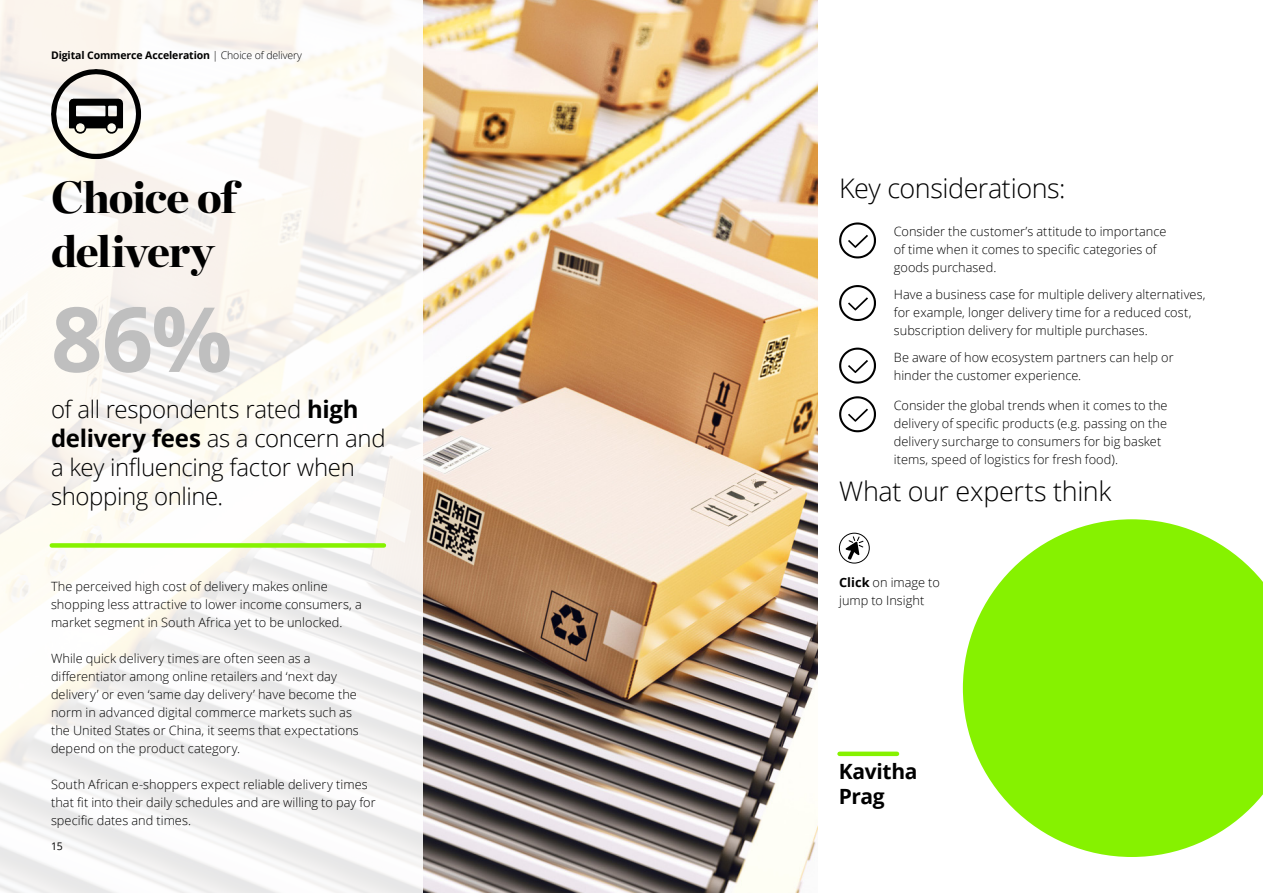
<style>
.page{position:relative;width:1263px;height:893px;background:#fff}
.page>*{position:absolute;margin:0;border:0;box-sizing:border-box;transform-origin:0 0}
.t1{font:700 90px "Open Sans";color:#bfbfbf}
.t2{font:900 45px/54px "Chronicle Display";letter-spacing:-.03em;color:#000}
.t3{font:300 27px "Open Sans";letter-spacing:-.015em;color:#000}
.t4{font:300 24px/28.8px "Open Sans";letter-spacing:-.015em;color:#000}
.t5{font:700 21px/25.2px "Open Sans";letter-spacing:-.015em;color:#000}
.t6{font:300 12.75px/18px "Open Sans";letter-spacing:.005em;color:#000}
.t7{font:700 10.5px "Open Sans";letter-spacing:-.01em;color:#000}
.t8{font:10.5px "Open Sans";color:#000}
.s1{font-weight:300}
.s2{font-weight:700}
</style>
<div class="page">
<img style="left:423px;top:0;width:395px;height:893px">
<svg style="left:0;top:0;width:423px;height:893px"></svg>
<div style="left:52px;top:543px;width:332px;height:5px;background:#86f200"></div>
<svg style="left:839px;top:222px;width:37px;height:36px"></svg>
<svg style="left:839px;top:285px;width:37px;height:36px"></svg>
<svg style="left:839px;top:348px;width:37px;height:36px"></svg>
<svg style="left:51px;top:69px;width:90px;height:90px"></svg>
<hr style="left:839px;top:752px;width:58px;height:4px;background:#86f200">
<svg style="left:963px;top:519px;width:300px;height:338px;fill:#86f200"></svg>
<svg style="left:845px;top:535px;width:19px;height:25px"></svg>
<div style="left:839px;top:533px;width:30px;height:30px;border:1px solid #000;border-radius:50%"></div>
<svg style="left:839px;top:396px;width:37px;height:36px"></svg>
<p class="t7" style="left:51px;top:48px;width:252px">Digital Commerce Acceleration <span class="s1">| Choice of delivery</span></p>
<h2 class="t2" style="left:51px;top:167px;width:188px">Choice of delivery</h2>
<h1 class="t1" style="left:51px;top:276px;width:183px">86%</h1>
<h3 class="t4" style="left:51px;top:395px;width:336px">of all respondents rated <span class="s2">high delivery fees</span> as a concern and a key influencing factor when shopping online.</h3>
<p class="t6" style="left:51px;top:577px;width:312px">The perceived high cost of delivery makes online shopping less attractive to lower income consumers, a market segment in South Africa yet to be unlocked.</p>
<p class="t6" style="left:51px;top:649px;width:309px">While quick delivery times are often seen as a differentiator among online retailers and ‘next day delivery’ or even ‘same day delivery’ have become the norm in advanced digital commerce markets such as the United States or China, it seems that expectations depend on the product category.</p>
<p class="t6" style="left:51px;top:775px;width:326px">South African e-shoppers expect reliable delivery times that fit into their daily schedules and are willing to pay for specific dates and times.</p>
<p class="t8" style="left:51px;top:839px;width:13px">15</p>
<h3 class="t3" style="left:839px;top:169px;width:228px">Key considerations:</h3>
<p class="t6" style="left:894px;top:222px;width:274px">Consider the customer’s attitude to importance of time when it comes to specific categories of goods purchased.</p>
<p class="t6" style="left:894px;top:285px;width:313px">Have a business case for multiple delivery alternatives, for example, longer delivery time for a reduced cost, subscription delivery for multiple purchases.</p>
<p class="t6" style="left:894px;top:348px;width:281px">Be aware of how ecosystem partners can help or hinder the customer experience.</p>
<p class="t6" style="left:894px;top:396px;width:275px">Consider the global trends when it comes to the delivery of specific products (e.g. passing on the delivery surcharge to consumers for big basket items, speed of logistics for fresh food).</p>
<h3 class="t3" style="left:839px;top:473px;width:274px">What our experts think</h3>
<p class="t6" style="left:839px;top:573px;width:102px"><span class="s2">Click</span> on image to jump to Insight</p>
<h3 class="t5" style="left:839px;top:758px;width:80px">Kavitha<br>Prag</h3>
</div>
